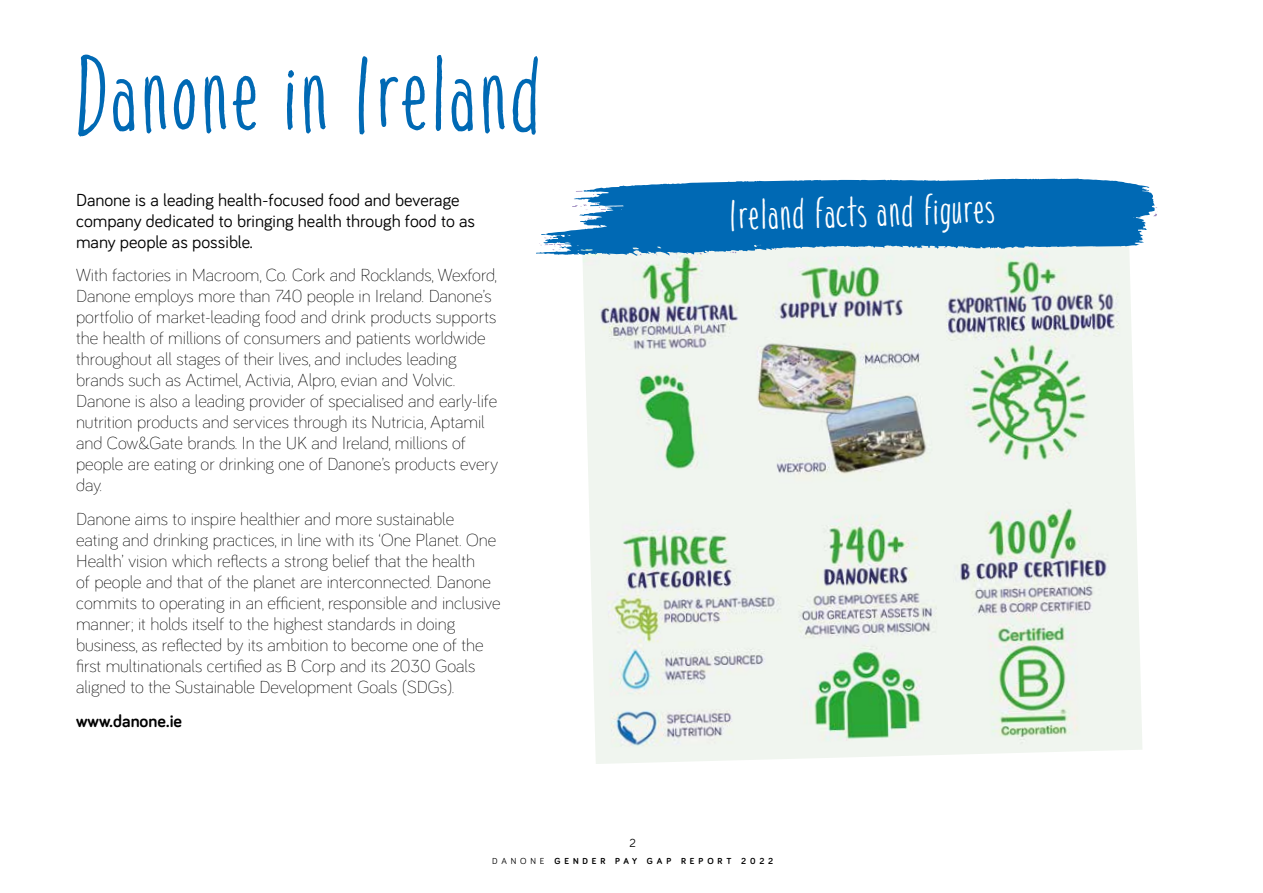
<style>
.page{position:relative;width:1263px;height:893px;background:#fff}
.page>*{position:absolute;margin:0;border:0;box-sizing:border-box;transform-origin:0 0}
.t1{font:108px "Soft Rocks";color:#0069b4}
.t2{font:43.5px "Soft Rocks";color:#fff}
.t3{font:300 18px/21px "Bariol";color:#000}
.t4{font:18px/21px "Bariol";color:#000}
.t5{font:700 18px "Bariol";color:#000}
.t6{font:12px "Bariol";color:#000}
.t7{font:700 9px "Bariol";letter-spacing:.43em;color:#000}
.s1{font-weight:400}
</style>
<div class="page">
<img style="left:582px;top:256px;width:560px;height:508px">
<svg style="left:536px;top:178px;width:619px;height:78px;fill:#0069b4"></svg>
<svg style="left:726px;top:252px;width:10px;height:2px"></svg>
<svg style="left:697px;top:253px;width:19px;height:2px"></svg>
<svg style="left:572px;top:203px;width:34px;height:9px"></svg>
<svg style="left:651px;top:253px;width:6px;height:3px"></svg>
<svg style="left:1153px;top:207px;width:4px;height:9px"></svg>
<svg style="left:539px;top:235px;width:26px;height:16px"></svg>
<h1 class="t1" style="left:77px;top:27px;width:467px">Danone in Ireland</h1>
<p class="t4" style="left:76px;top:188px;width:401px">Danone is a leading health-focused food and beverage company dedicated to bringing health through food to as many people as possible.</p>
<p class="t3" style="left:76px;top:264px;width:424px">With factories in Macroom, Co. Cork and Rocklands, Wexford, Danone employs more than 740 people in Ireland. Danone’s portfolio of market-leading food and drink products supports the health of millions of consumers and patients worldwide throughout all stages of their lives, and includes leading brands such as Actimel, Activia, Alpro, evian and Volvic.<br>Danone is also a leading provider of specialised and early-life nutrition products and services through its Nutricia, Aptamil and Cow&amp;Gate brands. In the UK and Ireland, millions of people are eating or drinking one of Danone’s products every day.</p>
<p class="t3" style="left:76px;top:507px;width:426px">Danone aims to inspire healthier and more sustainable eating and drinking practices, in line with its ‘One Planet. One Health’ vision which reflects a strong belief that the health<br>of people and that of the planet are interconnected. Danone commits to operating in an efficient, responsible and inclusive manner; it holds itself to the highest standards in doing business, as reflected by its ambition to become one of the first multinationals certified as B Corp and its 2030 Goals aligned to the Sustainable Development Goals (SDGs).</p>
<p class="t5" style="left:76px;top:709px;width:107px">www.danone.ie</p>
<h2 class="t2" style="left:728px;top:187px;width:268px;rotate:-1deg">Ireland facts and figures</h2>
<p class="t6" style="left:630px;top:834px;width:8px">2</p>
<p class="t7" style="left:492px;top:854px;width:282px"><span class="s1">DANONE</span> GENDER PAY GAP REPORT 2022</p>
</div>
